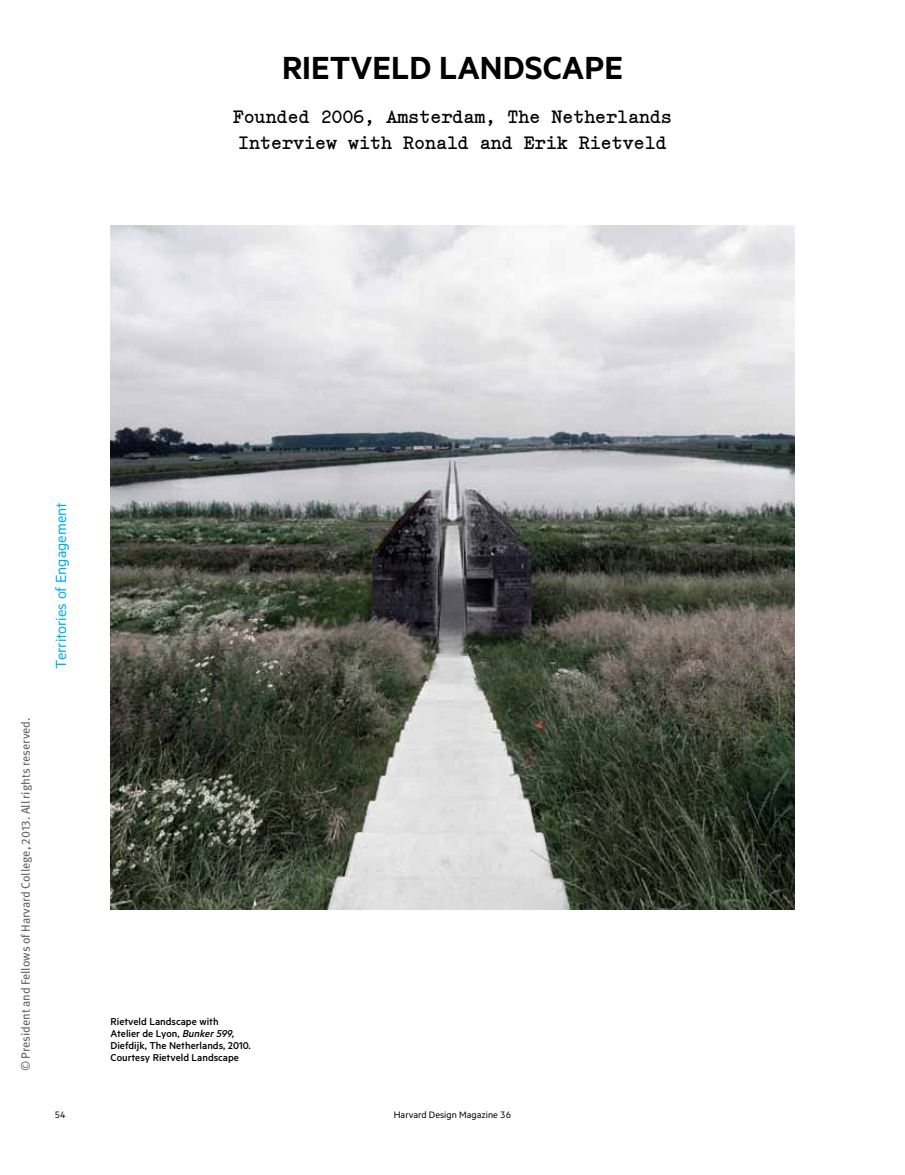
<style>
.page{position:relative;width:905px;height:1175px;background:#fff}
.page>*{position:absolute;margin:0;border:0;box-sizing:border-box;transform-origin:0 0}
.t1{font:600 36px "Metric";color:#000}
.t2{font:700 18px/25.5px "Elementa";color:#000;text-align:center}
.t3{font:16.5px "Metric";color:#00aeef}
.t4{font:12px "Meta Pro";color:#636466}
.t5{font:500 11.25px/12px "Metric";color:#000}
.t6{font:10.5px "Metric";color:#000}
.s1{font-style:italic}
</style>
<div class="page">
<img style="left:111px;top:225px;width:683px;height:684px">
<h1 class="t1" style="left:282px;top:46px;width:342px">RIETVELD LANDSCAPE</h1>
<h2 class="t2" style="left:233px;top:104px;width:441px">Founded 2006, Amsterdam, The Netherlands<br>Interview with Ronald and Erik Rietveld</h2>
<p class="t4" style="left:18px;top:1071px;width:355px;rotate:-90deg">© President and Fellows of Harvard College, 2013. All rights reserved.</p>
<h3 class="t3" style="left:51px;top:668px;width:167px;rotate:-90deg">Territories of Engagement</h3>
<p class="t5" style="left:111px;top:1015px;width:142px">Rietveld Landscape with<br>Atelier de Lyon, <span class="s1">Bunker 599</span>,<br>Diefdijk, The Netherlands, 2010.<br>Courtesy Rietveld Landscape</p>
<p class="t6" style="left:55px;top:1108px;width:12px">54</p>
<p class="t6" style="left:394px;top:1108px;width:119px">Harvard Design Magazine 36</p>
</div>
